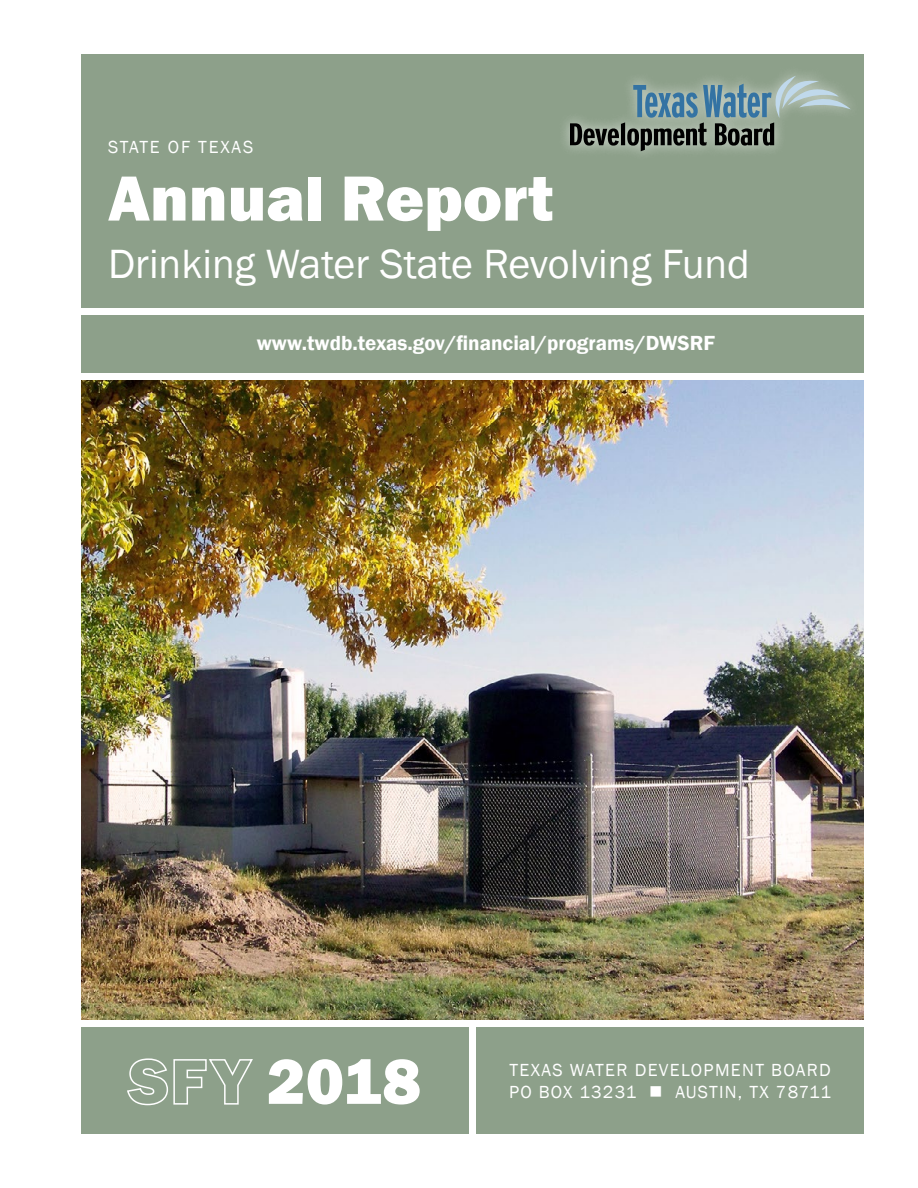
<style>
.page{position:relative;width:918px;height:1188px;background:#fff}
.page>*{position:absolute;margin:0;border:0;box-sizing:border-box;transform-origin:0 0}
.intended_use_plan{font:800 66px "Franklin Gothic";color:#fff}
.SFY_Year{font:800 66px "Franklin Gothic";color:#fff}
.fund_title{font:42px "Franklin Gothic";color:#fff}
.url{font:600 21px "Franklin Gothic";color:#fff}
.TWDB_address{font:18px "Franklin Gothic";letter-spacing:.07em;color:#fff}
.state_of_texas{font:18px "Franklin Gothic";letter-spacing:.1em;color:#fff}
</style>
<div class="page">
<div style="left:81px;top:315px;width:783px;height:58px;background:#8da08a"></div>
<div style="left:81px;top:54px;width:783px;height:254px;background:#8da08a"></div>
<svg style="left:570px;top:76px;width:281px;height:75px"></svg>
<div style="left:476px;top:1028px;width:388px;height:106px;background:#8da08a"></div>
<img style="left:81px;top:380px;width:783px;height:640px">
<div style="left:81px;top:1028px;width:388px;height:106px;background:#8da08a"></div>
<svg style="left:127px;top:1058px;width:126px;height:48px"></svg>
<p class="state_of_texas" style="left:108px;top:136px;width:147px">STATE OF TEXAS</p>
<h1 class="intended_use_plan" style="left:108px;top:156px;width:447px">Annual Report</h1>
<h2 class="fund_title" style="left:108px;top:238px;width:643px">Drinking Water State Revolving Fund</h2>
<p class="url" style="left:257px;top:330px;width:460px">www.twdb.texas.gov/financial/programs/DWSRF</p>
<p class="SFY_Year" style="left:267px;top:1039px;width:156px">2018</p>
<p class="TWDB_address" style="left:509px;top:1059px;width:323px">TEXAS WATER DEVELOPMENT BOARD</p>
<p class="TWDB_address" style="left:509px;top:1081px;width:323px">PO BOX 13231 ■ AUSTIN, TX 78711</p>
</div>
